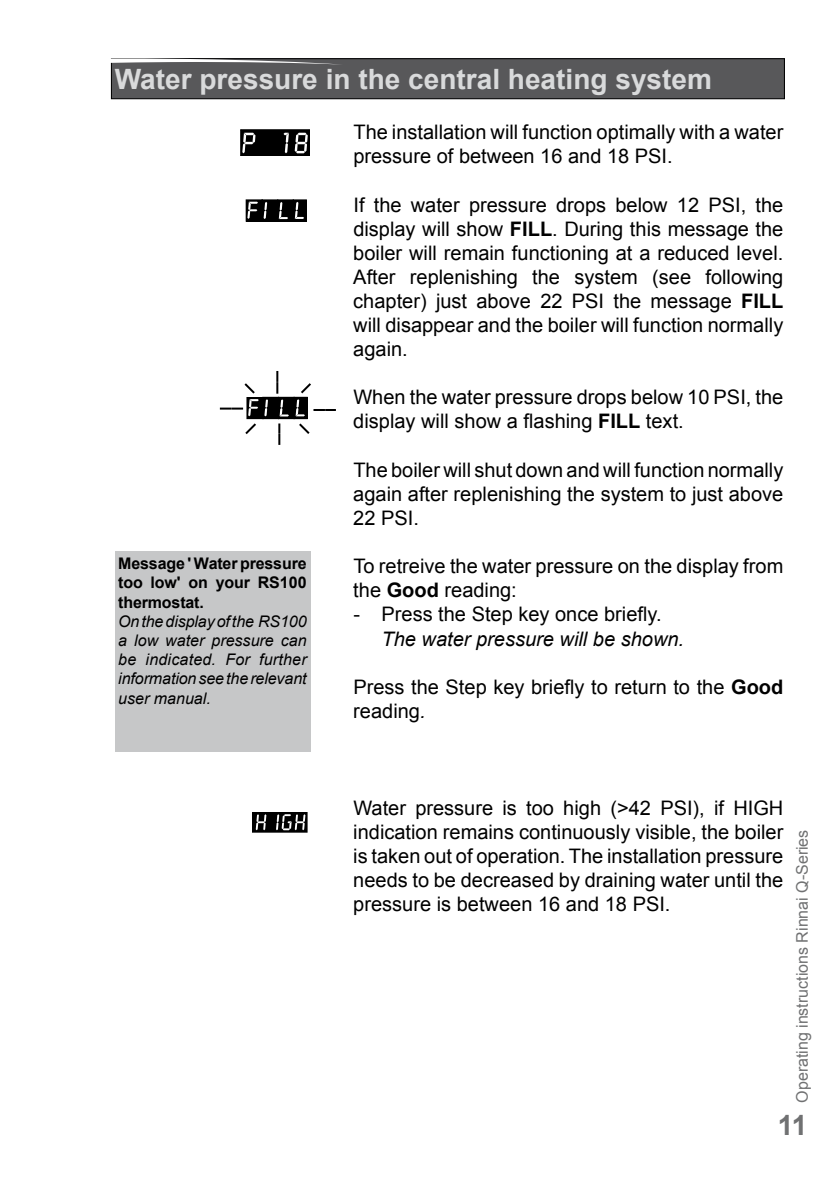
<style>
.page{position:relative;width:840px;height:1191px;background:#fff}
.page>*{position:absolute;margin:0;border:0;box-sizing:border-box;transform-origin:0 0}
.t1{font:700 28px "Arial";color:#d9dadb}
.t2{font:700 28px "Arial";color:#707172}
.t3{font:20px/24px "Arial";color:#000}
.t4{font:italic 20px "Arial";color:#000}
.t5{font:italic 16px/19.2px "Arial";letter-spacing:-.005em;color:#000;text-align:justify}
.t6{font:700 16px/19.2px "Arial";letter-spacing:-.01em;color:#000;text-align:justify}
.t7{font:16px "Arial";color:#707172}
.s1{font-weight:700}
.s2{font-style:italic}
</style>
<div class="page">
<div style="left:111px;top:59px;width:673px;height:40px;background:#58585a"></div>
<div style="left:111px;top:58px;width:673px;height:41px;border:1px solid #000"></div>
<svg style="left:110px;top:58px;width:233px;height:7px"></svg>
<div style="left:240px;top:130px;width:69px;height:25px;background:#000"></div>
<div style="left:240px;top:130px;width:69px;height:25px;border:1px solid #000"></div>
<svg style="left:242px;top:133px;width:13px;height:20px"></svg>
<svg style="left:283px;top:133px;width:24px;height:20px"></svg>
<div style="left:246px;top:200px;width:16px;height:21px;border:1px solid #000"></div>
<div style="left:262px;top:200px;width:15px;height:21px;background:#000"></div>
<div style="left:277px;top:200px;width:16px;height:21px;background:#000"></div>
<div style="left:293px;top:200px;width:13px;height:21px;border:1px solid #000"></div>
<svg style="left:247px;top:202px;width:20px;height:17px"></svg>
<svg style="left:278px;top:202px;width:10px;height:17px"></svg>
<svg style="left:294px;top:202px;width:10px;height:17px"></svg>
<div style="left:263px;top:397px;width:15px;height:22px;background:#000"></div>
<div style="left:278px;top:397px;width:16px;height:22px;background:#000"></div>
<div style="left:294px;top:397px;width:13px;height:22px;border:1px solid #000"></div>
<svg style="left:276px;top:371px;width:13px;height:45px"></svg>
<svg style="left:278px;top:423px;width:2px;height:22px"></svg>
<svg style="left:220px;top:383px;width:48px;height:51px"></svg>
<svg style="left:295px;top:383px;width:41px;height:51px"></svg>
<div style="left:115px;top:551px;width:196px;height:200px;background:#c6c7c8"></div>
<div style="left:252px;top:812px;width:55px;height:20px;background:#000"></div>
<svg style="left:255px;top:814px;width:11px;height:16px"></svg>
<svg style="left:276px;top:814px;width:29px;height:16px"></svg>
<h1 class="t1" style="left:115px;top:60px;width:598px">Water pressure in the central heating system</h1>
<p class="t3" style="left:353px;top:120px;width:431px">The installation will function optimally with a water pressure of between 16 and 18 PSI.</p>
<p class="t3" style="left:353px;top:193px;width:431px;text-align:justify">If the water pressure drops below 12 PSI, the display will show <span class="s1">FILL</span>. During this message the boiler will remain functioning at a reduced level.<br>After replenishing the system (see following chapter) just above 22 PSI the message <span class="s1">FILL </span>will disappear and the boiler will function normally again.</p>
<p class="t3" style="left:353px;top:385px;width:431px">When the water pressure drops below 10 PSI, the display will show a flashing <span class="s1">FILL</span> text.</p>
<p class="t3" style="left:353px;top:458px;width:431px;text-align:justify">The boiler will shut down and will function normally again after replenishing the system to just above 22 PSI.</p>
<p class="t3" style="left:353px;top:554px;width:431px">To retreive the water pressure on the display from the <span class="s1">Good</span> reading:</p>
<p class="t3" style="left:353px;top:602px;width:309px">- Press the Step key once briefly.</p>
<p class="t4" style="left:381px;top:625px;width:304px">The water pressure will be shown.</p>
<p class="t3" style="left:353px;top:675px;width:431px">Press the Step key briefly to return to the <span class="s1">Good </span>reading<span class="s2">.</span></p>
<p class="t6" style="left:118px;top:554px;width:190px">Message ' Water pressure too low' on your RS100 thermostat.</p>
<p class="t5" style="left:118px;top:612px;width:190px">On the display of the RS100 a low water pressure can be indicated. For further information see the relevant user manual.</p>
<p class="t3" style="left:353px;top:796px;width:431px;text-align:justify">Water pressure is too high (&gt;42 PSI), if HIGH indication remains continuously visible, the boiler is taken out of operation. The installation pressure needs to be decreased by draining water until the pressure is between 16 and 18 PSI.</p>
<p class="t7" style="left:791px;top:1102px;width:274px;rotate:-90deg">Operating instructions Rinnai Q-Series</p>
<h1 class="t2" style="left:777px;top:1106px;width:31px">11</h1>
</div>
